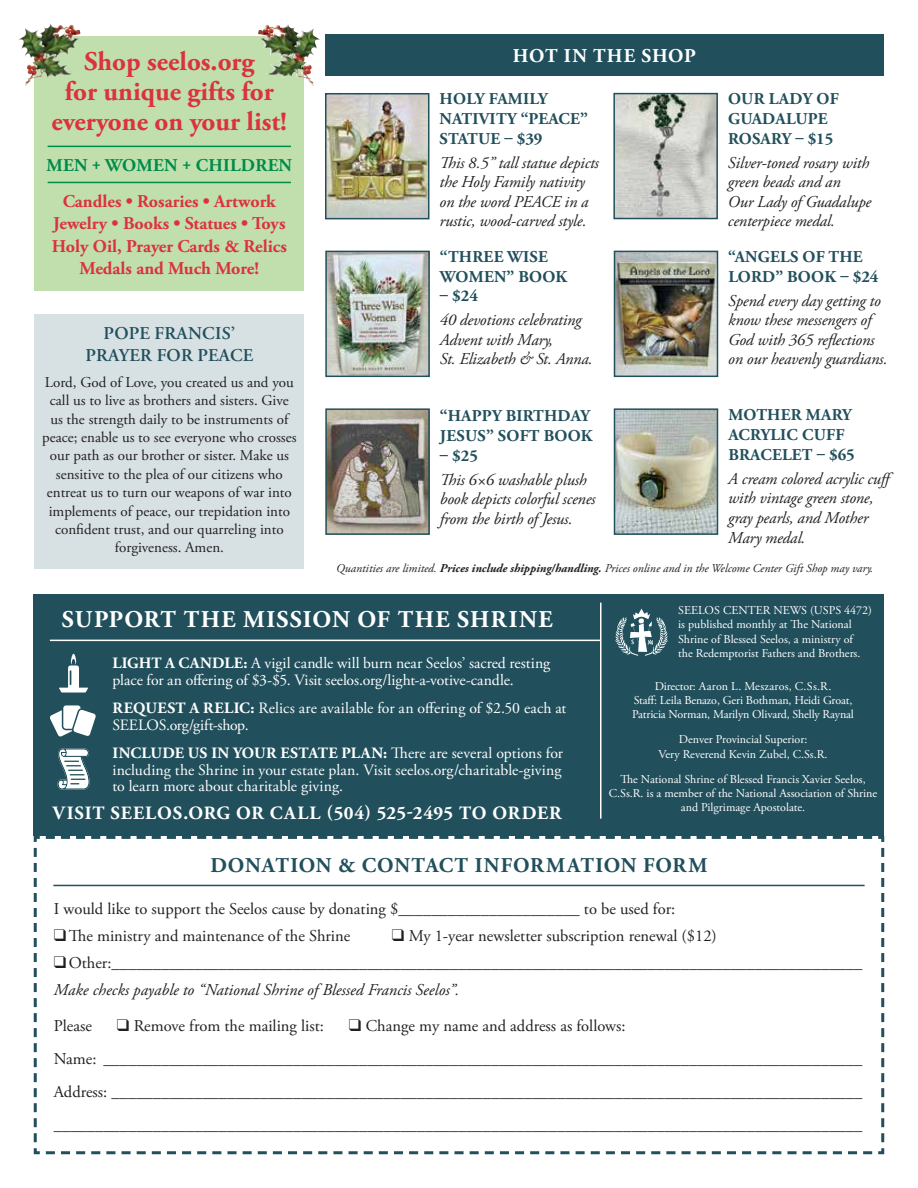
<style>
.page{position:relative;width:918px;height:1188px;background:#fff}
.page>*{position:absolute;margin:0;border:0;box-sizing:border-box;transform-origin:0 0}
.t1{font:700 27px/30px "Adobe Garamond Pro";color:#db323e;text-align:center}
.t2{font:700 24px "Adobe Garamond Pro";letter-spacing:.05em;color:#fff}
.t3{font:700 21px "Adobe Garamond Pro";letter-spacing:.035em;color:#214f5c}
.t4{font:700 19.5px "Adobe Garamond Pro";letter-spacing:.04em;color:#fff}
.t5{font:700 18.75px "Adobe Garamond Pro";letter-spacing:.04em;color:#fff}
.t6{font:700 18px/22.5px "Adobe Garamond Pro";color:#db323e;text-align:center}
.t7{font:600 18px/22.5px "Adobe Garamond Pro";letter-spacing:.015em;color:#214f5c;text-align:center}
.t8{font:700 18px "Adobe Garamond Pro";letter-spacing:.015em;color:#008b4b}
.t9{font:16.5px/33px "Adobe Garamond Pro";color:#231f20}
.t10{font:italic 16.5px/19.5px "Adobe Garamond Pro";letter-spacing:-.01em;color:#231f20}
.t11{font:700 16.5px/19.8px "Adobe Garamond Pro";letter-spacing:.015em;color:#214f5c}
.t12{font:15.75px/16.5px "Adobe Garamond Pro";color:#fff}
.t13{font:15px/18.3px "Adobe Garamond Pro";color:#231f20;text-align:center}
.t14{font:12px/14.4px "Adobe Garamond Pro";color:#fff;text-align:center}
.t15{font:italic 12px "Adobe Garamond Pro";color:#231f20}
.s1{font-weight:700}
.s2{font-style:italic}
</style>
<div class="page">
<svg style="left:33px;top:834px;width:852px;height:321px"></svg>
<div style="left:34px;top:594px;width:850px;height:242px;background:#214f5c"></div>
<svg style="left:59px;top:653px;width:29px;height:40px"></svg>
<div style="left:62px;top:704px;width:20px;height:26px;border:2px solid #214f5c;border-radius:3px"></div>
<svg style="left:50px;top:707px;width:46px;height:30px"></svg>
<hr style="left:50px;top:640px;width:551px;height:1px;background:#fff">
<hr style="left:53px;top:885px;width:812px;height:1px;background:#214f5c">
<hr style="left:600px;top:603px;width:2px;height:216px;background:#fff">
<svg style="left:615px;top:609px;width:53px;height:47px"></svg>
<div style="left:325px;top:34px;width:559px;height:42px;background:#214f5c"></div>
<img style="left:328px;top:411px;width:99px;height:121px">
<div style="left:325px;top:408px;width:105px;height:127px;border:2px solid #214f5c"></div>
<img style="left:617px;top:254px;width:98px;height:120px">
<div style="left:614px;top:251px;width:104px;height:126px;border:2px solid #214f5c"></div>
<img style="left:617px;top:411px;width:98px;height:121px">
<div style="left:614px;top:408px;width:104px;height:127px;border:2px solid #214f5c"></div>
<div style="left:34px;top:314px;width:270px;height:254px;background:#d7e1e4"></div>
<img style="left:328px;top:254px;width:99px;height:120px">
<div style="left:325px;top:251px;width:105px;height:126px;border:2px solid #214f5c"></div>
<img style="left:616px;top:96px;width:99px;height:120px">
<div style="left:613px;top:93px;width:105px;height:126px;border:2px solid #214f5c"></div>
<img style="left:328px;top:96px;width:98px;height:120px">
<div style="left:325px;top:93px;width:104px;height:126px;border:2px solid #214f5c"></div>
<svg style="left:57px;top:748px;width:33px;height:42px"></svg>
<div style="left:34px;top:36px;width:270px;height:254px;background:#c0dfac"></div>
<img style="left:19px;top:23px;width:54px;height:63px">
<hr style="left:48px;top:146px;width:243px;height:1px;background:#008b4b">
<hr style="left:48px;top:182px;width:243px;height:1px;background:#008b4b">
<img style="left:258px;top:24px;width:56px;height:62px">
<h1 class="t1" style="left:52px;top:47px;width:237px">Shop seelos.org<br>for unique gifts for everyone on your list!</h1>
<p class="t8" style="left:46px;top:155px;width:247px">MEN + WOMEN + CHILDREN</p>
<p class="t6" style="left:52px;top:190px;width:237px">Candles • Rosaries • Artwork<br>Jewelry • Books • Statues • Toys<br>Holy Oil, Prayer Cards &amp; Relics<br>Medals and Much More!</p>
<p class="t7" style="left:85px;top:322px;width:169px">POPE FRANCIS’<br>PRAYER FOR PEACE</p>
<p class="t13" style="left:42px;top:374px;width:256px">Lord, God of Love, you created us and you call us to live as brothers and sisters. Give us the strength daily to be instruments of peace; enable us to see everyone who crosses our path as our brother or sister. Make us sensitive to the plea of our citizens who entreat us to turn our weapons of war into implements of peace, our trepidation into confident trust, and our quarreling into forgiveness. Amen.</p>
<p class="t4" style="left:513px;top:44px;width:185px">HOT IN THE SHOP</p>
<p class="t11" style="left:440px;top:89px;width:150px">HOLY FAMILY<br>NATIVITY “PEACE”<br>STATUE – $39</p>
<p class="t10" style="left:440px;top:153px;width:161px">This 8.5” tall statue depicts the Holy Family nativity on the word PEACE in a rustic, wood-carved style.</p>
<p class="t11" style="left:440px;top:247px;width:129px">“THREE WISE<br>WOMEN” BOOK</p>
<p class="t11" style="left:440px;top:287px;width:40px">– $24</p>
<p class="t10" style="left:440px;top:311px;width:154px">40 devotions celebrating<br>Advent with Mary,<br>St. Elizabeth &amp; St. Anna.</p>
<p class="t11" style="left:440px;top:406px;width:154px">“HAPPY BIRTHDAY<br>JESUS” SOFT BOOK</p>
<p class="t11" style="left:440px;top:446px;width:40px">– $25</p>
<p class="t10" style="left:440px;top:470px;width:157px">This 6×6 washable plush book depicts colorful scenes from the birth of Jesus.</p>
<p class="t11" style="left:728px;top:89px;width:112px">OUR LADY OF<br>GUADALUPE<br>ROSARY – $15</p>
<p class="t10" style="left:728px;top:153px;width:145px">Silver-toned rosary with green beads and an<br>Our Lady of Guadalupe centerpiece medal.</p>
<p class="t11" style="left:728px;top:247px;width:152px">“ANGELS OF THE<br>LORD” BOOK – $24</p>
<p class="t10" style="left:728px;top:291px;width:161px">Spend every day getting to know these messengers of<br>God with 365 reflections on our heavenly guardians.</p>
<p class="t11" style="left:728px;top:406px;width:128px">MOTHER MARY<br>ACRYLIC CUFF<br>BRACELET – $65</p>
<p class="t10" style="left:728px;top:469px;width:169px">A cream colored acrylic cuff with vintage green stone, gray pearls, and Mother<br>Mary medal.</p>
<p class="t15" style="left:336px;top:561px;width:539px">Quantities are limited. <span class="s1">Prices include shipping/handling.</span> Prices online and in the Welcome Center Gift Shop may vary.</p>
<h2 class="t2" style="left:62px;top:605px;width:493px">SUPPORT THE MISSION OF THE SHRINE</h2>
<p class="t12" style="left:112px;top:655px;width:439px"><span class="s1">LIGHT A CANDLE:</span> A vigil candle will burn near Seelos’ sacred resting place for an offering of $3-$5. Visit seelos.org/light-a-votive-candle.</p>
<p class="t12" style="left:112px;top:700px;width:455px"><span class="s1">REQUEST A RELIC:</span> Relics are available for an offering of $2.50 each at<br>SEELOS.org/gift-shop.</p>
<p class="t12" style="left:112px;top:745px;width:452px;text-align:justify"><span class="s1">INCLUDE US IN YOUR ESTATE PLAN:</span> There are several options for including the Shrine in your estate plan. Visit seelos.org/charitable-giving to learn more about charitable giving.</p>
<p class="t5" style="left:53px;top:802px;width:510px">VISIT SEELOS.ORG OR CALL (504) 525-2495 TO ORDER</p>
<p class="t14" style="left:678px;top:603px;width:195px;text-align:left">SEELOS CENTER NEWS (USPS 4472) is published monthly at The National Shrine of Blessed Seelos, a ministry of<br>the Redemptorist Fathers and Brothers.</p>
<p class="t14" style="left:632px;top:679px;width:223px">Director: Aaron L. Meszaros, C.Ss.R.<br>Staff: Leila Benazo, Geri Bothman, Heidi Groat,<br>Patricia Norman, Marilyn Olivard, Shelly Raynal</p>
<p class="t14" style="left:659px;top:733px;width:171px">Denver Provincial Superior:<br>Very Reverend Kevin Zubel, C.Ss.R.</p>
<p class="t14" style="left:609px;top:772px;width:270px">The National Shrine of Blessed Francis Xavier Seelos,<br>C.Ss.R. is a member of the National Association of Shrine and Pilgrimage Apostolate.</p>
<p class="t3" style="left:210px;top:853px;width:499px">DONATION &amp; CONTACT INFORMATION FORM</p>
<p class="t9" style="left:54px;top:893px;width:623px">I would like to support the Seelos cause by donating $______________________ to be used for:</p>
<p class="t9" style="left:54px;top:920px;width:298px">❑The ministry and maintenance of the Shrine</p>
<p class="t9" style="left:392px;top:920px;width:327px">❑ My 1-year newsletter subscription renewal ($12)</p>
<p class="t9" style="left:54px;top:950px;width:810px;line-height:27px">❑Other:___________________________________________________________________________________________<br><span class="s2">Make checks payable to “National Shrine of Blessed Francis Seelos”.</span></p>
<p class="t9" style="left:54px;top:1010px;width:40px">Please</p>
<p class="t9" style="left:117px;top:1010px;width:209px">❑ Remove from the mailing list:</p>
<p class="t9" style="left:54px;top:1010px;width:810px;text-indent:295px">❑ Change my name and address as follows:<br>Name: ____________________________________________________________________________________________ Address: ___________________________________________________________________________________________ __________________________________________________________________________________________________</p>
</div>
